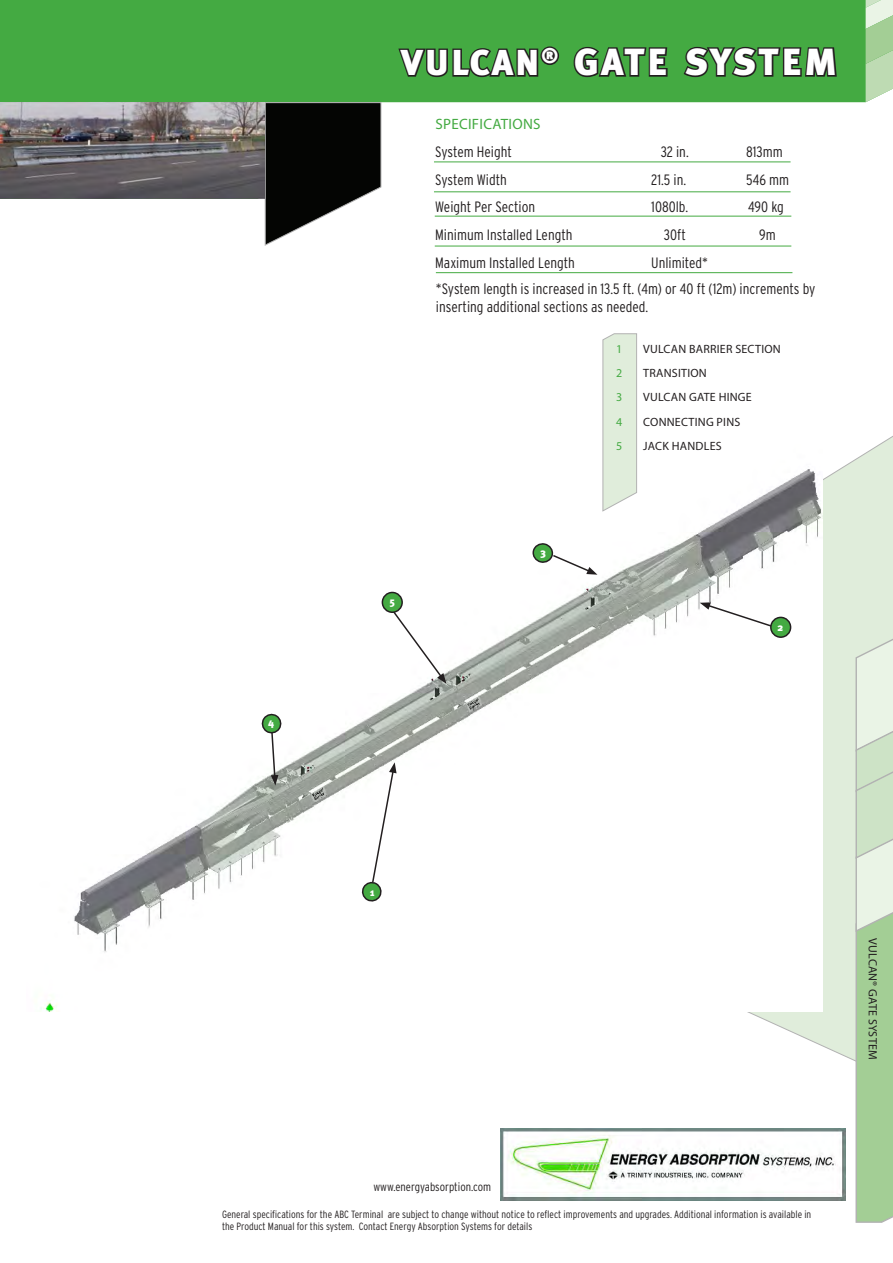
<style>
.page{position:relative;width:893px;height:1263px;background:#fff}
.page>*{position:absolute;margin:0;border:0;box-sizing:border-box;transform-origin:0 0}
.Product_name{font:900 37.8px "Meta Plus";letter-spacing:.065em;color:#fff}
.t1{font:300 condensed 15px/18px "Interstate";color:#231f20}
.t2{font:15px "Myriad Pro";letter-spacing:.02em;color:#44aa42}
.Call_Outs{font:12px "Myriad Pro";letter-spacing:.02em;color:#231f20}
.t3{font:300 condensed 12px "Interstate";color:#231f20}
.Call_Outs-2{font:12px "Myriad Pro";color:#44aa42}
.mice_type{font:300 condensed 10.5px/12.6px "Interstate";color:#231f20}
.t4{font:900 10.5px "Meta Plus";color:#fff}
.s1{font-size:36px}
</style>
<div class="page">
<svg style="left:747px;top:436px;width:146px;height:625px"></svg>
<div style="left:0;top:0;width:866px;height:102px;background:#44aa42"></div>
<svg style="left:866px;top:0;width:27px;height:102px;background:#c0ddb7"></svg>
<svg style="left:854px;top:588px;width:39px;height:635px;background:#c5dfbc"></svg>
<svg style="left:264px;top:102px;width:118px;height:144px"></svg>
<img style="left:40px;top:436px;width:782px;height:576px">
<hr style="left:434px;top:191px;width:357px;height:1px;background:#44aa42">
<hr style="left:434px;top:162px;width:357px;height:1px;background:#44aa42">
<svg style="left:602px;top:333px;width:36px;height:179px;background:#e0eadb"></svg>
<svg style="left:359px;top:762px;width:38px;height:142px"></svg>
<svg style="left:391px;top:609px;width:55px;height:75px"></svg>
<div style="left:382px;top:592px;width:20px;height:20px;background:#44aa42;border-radius:50%"></div>
<div style="left:382px;top:592px;width:21px;height:21px;border:2px solid #231f20;border-radius:50%"></div>
<svg style="left:700px;top:602px;width:79px;height:28px"></svg>
<div style="left:771px;top:617px;width:20px;height:20px;background:#44aa42;border-radius:50%"></div>
<div style="left:770px;top:617px;width:21px;height:21px;border:2px solid #231f20;border-radius:50%"></div>
<svg style="left:259px;top:711px;width:23px;height:74px"></svg>
<svg style="left:532px;top:541px;width:65px;height:34px"></svg>
<svg style="left:396px;top:28px;width:165px;height:71px;background:#3d903b"></svg>
<svg style="left:572px;top:45px;width:97px;height:34px;background:#367033"></svg>
<svg style="left:682px;top:0;width:156px;height:103px;background:#41983e"></svg>
<hr style="left:435px;top:246px;width:356px;height:1px;background:#44aa42">
<hr style="left:435px;top:216px;width:356px;height:1px;background:#44aa42">
<hr style="left:436px;top:272px;width:356px;height:1px;background:#44aa42">
<img style="left:0;top:102px;width:265px;height:96px">
<img style="left:501px;top:1129px;width:345px;height:71px">
<p class="t4" style="left:268px;top:716px;width:7px">4</p>
<p class="Product_name" style="left:401px;top:40px;width:438px"><span class="s1">VULCAN</span><sup>®</sup> GATE SYSTEM</p>
<p class="t2" style="left:435px;top:115px;width:107px">SPECIFICATIONS</p>
<p class="t1" style="left:435px;top:143px;width:78px">System Height</p>
<p class="t1" style="left:661px;top:143px;width:30px">32 in.</p>
<p class="t1" style="left:746px;top:143px;width:38px">813mm</p>
<p class="t1" style="left:435px;top:170px;width:73px">System Width</p>
<p class="t1" style="left:651px;top:170px;width:36px">21.5 in.</p>
<p class="t1" style="left:746px;top:170px;width:44px">546 mm</p>
<p class="t1" style="left:435px;top:198px;width:101px">Weight Per Section</p>
<p class="t1" style="left:651px;top:198px;width:38px">1080lb.</p>
<p class="t1" style="left:748px;top:198px;width:37px">490 kg</p>
<p class="t1" style="left:435px;top:226px;width:139px">Minimum Installed Length</p>
<p class="t1" style="left:664px;top:226px;width:24px">30ft</p>
<p class="t1" style="left:759px;top:226px;width:18px">9m</p>
<p class="t1" style="left:435px;top:254px;width:141px">Maximum Installed Length</p>
<p class="t1" style="left:651px;top:254px;width:58px">Unlimited*</p>
<p class="t1" style="left:436px;top:280px;width:381px">*System length is increased in 13.5 ft. (4m) or 40 ft (12m) increments by inserting additional sections as needed.</p>
<p class="t4" style="left:390px;top:595px;width:7px">5</p>
<p class="t4" style="left:540px;top:546px;width:7px">3</p>
<p class="Call_Outs-2" style="left:616px;top:341px;width:8px">1</p>
<p class="Call_Outs" style="left:643px;top:341px;width:139px">VULCAN BARRIER SECTION</p>
<p class="Call_Outs-2" style="left:616px;top:366px;width:8px">2</p>
<p class="Call_Outs" style="left:643px;top:366px;width:65px">TRANSITION</p>
<p class="Call_Outs-2" style="left:616px;top:390px;width:8px">3</p>
<p class="Call_Outs" style="left:643px;top:390px;width:110px">VULCAN GATE HINGE</p>
<p class="Call_Outs-2" style="left:616px;top:414px;width:8px">4</p>
<p class="Call_Outs" style="left:643px;top:414px;width:99px">CONNECTING PINS</p>
<p class="Call_Outs-2" style="left:616px;top:439px;width:8px">5</p>
<p class="Call_Outs" style="left:643px;top:439px;width:80px">JACK HANDLES</p>
<p class="t4" style="left:777px;top:621px;width:7px">2</p>
<p class="t4" style="left:370px;top:886px;width:6px">1</p>
<p class="t3" style="left:373px;top:1180px;width:119px">www.energyabsorption.com</p>
<p class="mice_type" style="left:222px;top:1208px;width:591px">General specifications for the ABC Terminal are subject to change without notice to reflect improvements and upgrades. Additional information is available in the Product Manual for this system. Contact Energy Absorption Systems for details</p>
<p class="Call_Outs" style="left:880px;top:938px;width:123px;rotate:90deg">VULCAN® GATE SYSTEM</p>
</div>
